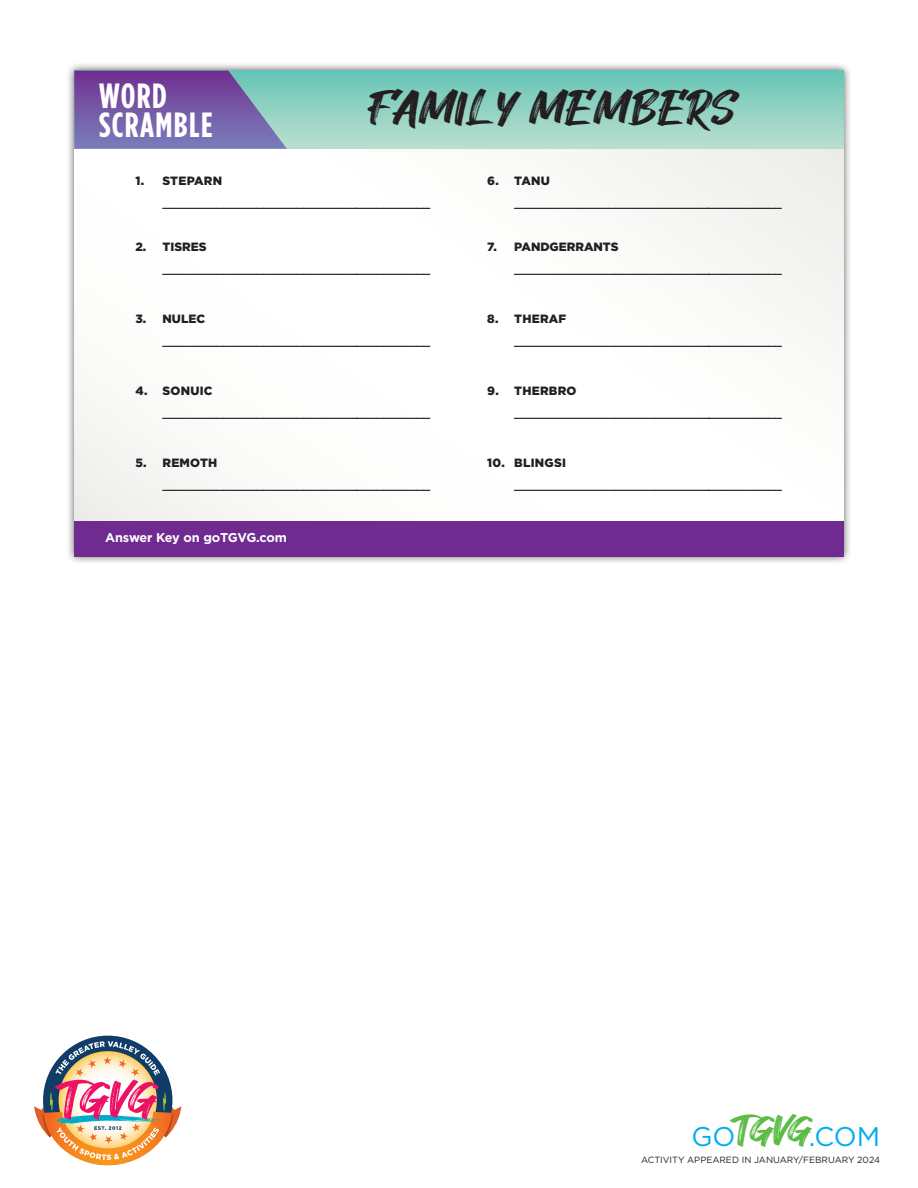
<style>
.page{position:relative;width:918px;height:1188px;background:#fff}
.page>*{position:absolute;margin:0;border:0;box-sizing:border-box;transform-origin:0 0}
.t1{font:48px "Hey August";letter-spacing:.02em;color:#231f20}
.t2{font:700 34.95px/28.3px "Gotham Condensed";letter-spacing:.04em;color:#fff}
.t3{font:27px "Gotham";color:#00aeef}
.t4{font:700 12.75px "Gotham";letter-spacing:-.025em;color:#fff}
.t5{font:500 12px "Gotham";color:#231f20}
.t6{font:900 12px "Gotham";letter-spacing:.02em;color:#231f20}
.t7{font:900 12px "Gotham";color:#231f20}
.t8{font:9px "Gotham";color:#231f20}
.s1{font-family:"Hey August";font-size:42px;color:#5dbb46}
</style>
<div class="page">
<div style="left:66px;top:62px;width:786px;height:503px;background:#231f20;opacity:.75"></div>
<div style="left:74px;top:71px;width:769px;height:486px;background:linear-gradient(to right,#fdfdfd,#fafaf9)"></div>
<div style="left:74px;top:521px;width:769px;height:36px;background:#702b91"></div>
<div style="left:74px;top:71px;width:769px;height:78px;background:linear-gradient(to bottom,#66c5b6,#bbdfce)"></div>
<svg style="left:74px;top:71px;width:213px;height:78px;background:#766aaa"></svg>
<svg style="left:34px;top:1036px;width:148px;height:129px"></svg>
<h2 class="t2" style="left:99px;top:81px;width:115px">WORD<br>SCRAMBLE</h2>
<h1 class="t1" style="left:368px;top:83px;width:369px">FAMILY MEMBERS</h1>
<p class="t6" style="left:135px;top:174px;width:88px">1. STEPARN</p>
<p class="t5" style="left:162px;top:196px;width:269px">________________________________________</p>
<p class="t6" style="left:135px;top:240px;width:73px">2. TISRES</p>
<p class="t5" style="left:162px;top:262px;width:269px">________________________________________</p>
<p class="t6" style="left:135px;top:312px;width:71px">3. NULEC</p>
<p class="t5" style="left:162px;top:334px;width:269px">________________________________________</p>
<p class="t6" style="left:135px;top:384px;width:79px">4. SONUIC</p>
<p class="t5" style="left:162px;top:406px;width:269px">________________________________________</p>
<p class="t6" style="left:135px;top:456px;width:83px">5. REMOTH</p>
<p class="t5" style="left:162px;top:478px;width:269px">________________________________________</p>
<p class="t4" style="left:105px;top:531px;width:183px">Answer Key on goTGVG.com</p>
<p class="t6" style="left:487px;top:174px;width:64px">6. TANU</p>
<p class="t5" style="left:514px;top:196px;width:269px">________________________________________</p>
<p class="t7" style="left:487px;top:240px;width:133px">7. PANDGERRANTS</p>
<p class="t5" style="left:514px;top:262px;width:269px">________________________________________</p>
<p class="t6" style="left:487px;top:312px;width:81px">8. THERAF</p>
<p class="t5" style="left:514px;top:334px;width:269px">________________________________________</p>
<p class="t6" style="left:487px;top:384px;width:91px">9. THERBRO</p>
<p class="t5" style="left:514px;top:406px;width:269px">________________________________________</p>
<p class="t6" style="left:487px;top:456px;width:80px">10. BLINGSI</p>
<p class="t5" style="left:514px;top:478px;width:269px">________________________________________</p>
<h3 class="t3" style="left:691px;top:1122px;width:190px">GO<span class="s1">TGVG</span>.COM</h3>
<p class="t8" style="left:641px;top:1155px;width:147px">ACTIVITY APPEARED IN JAN UARY</p>
<p class="t8" style="left:799px;top:1155px;width:44px">/FEBRUARY</p>
<p class="t8" style="left:857px;top:1155px;width:24px">2024</p>
</div>
